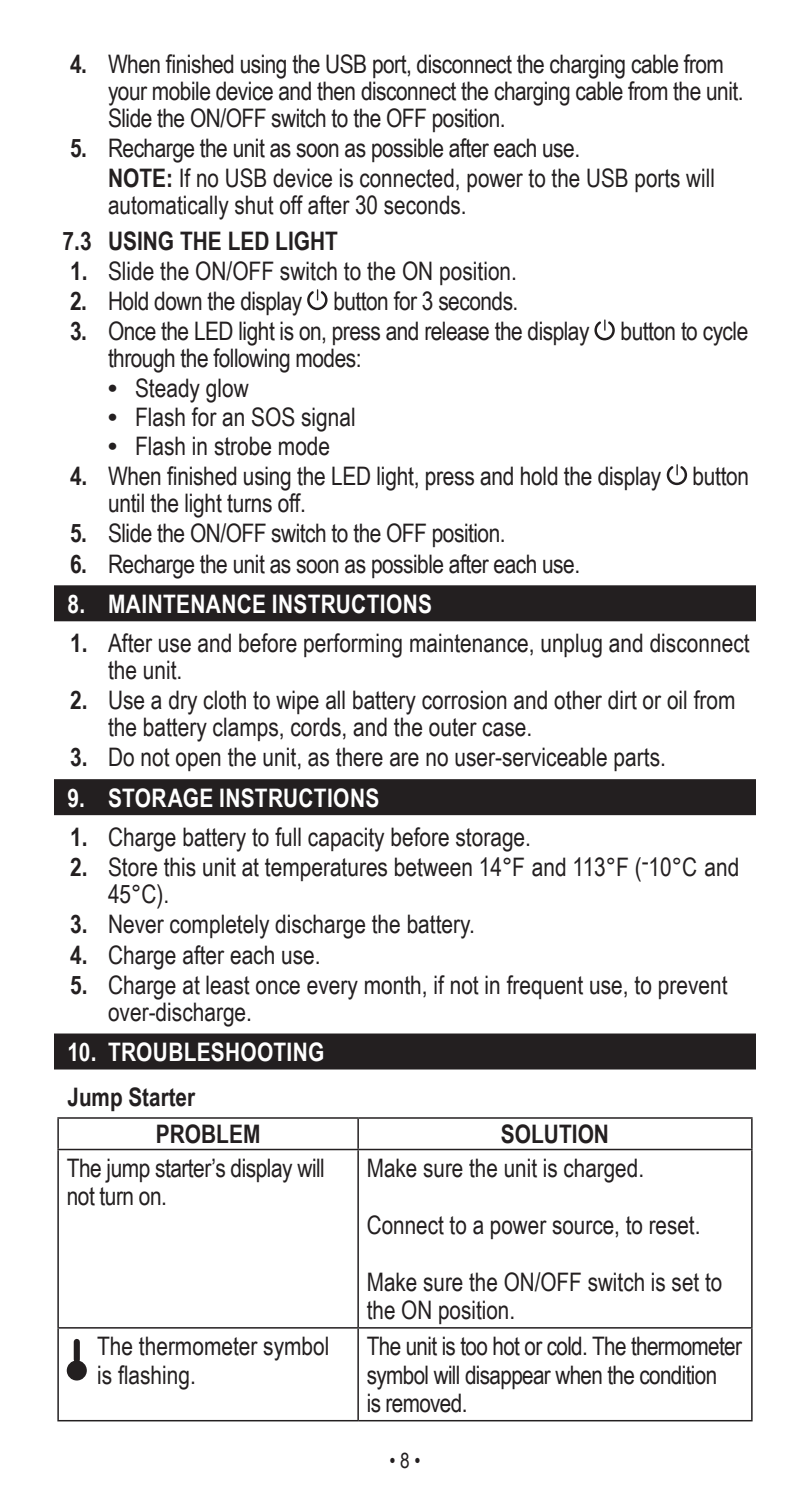
<style>
.page{position:relative;width:810px;height:1512px;background:#fff}
.page>*{position:absolute;margin:0;border:0;box-sizing:border-box;transform-origin:0 0}
.BOLD_CAPS_no_bullet{font:25.5px/27px "Arial Narrow";color:#231f20}
.BOLD_CAPS_no_bullet-2{font:25.5px/27px "Arial Narrow";letter-spacing:-.02em;color:#231f20}
.Table_Body_Text{font:25.5px/28.5px "Arial Narrow";color:#231f20}
.Table_Body_Text-2{font:25.5px/28.5px "Arial Narrow";letter-spacing:-.025em;color:#231f20}
.t1{font:700 25.5px "Arial Narrow";letter-spacing:.01em;color:#fff}
.Table_Body_Text-3{font:25.5px/28.5px "Arial Narrow";letter-spacing:-.02em;color:#231f20}
.Table_Body_Text-4{font:700 25.5px "Arial Narrow";color:#231f20}
.Table_Header{font:700 25.5px "Arial Narrow";color:#231f20}
.t2{font:21px "Arial Narrow";color:#231f20}
.s1{font-weight:700}
.s2{font-family:"Arial";font-weight:700}
</style>
<div class="page">
<div style="left:54px;top:585px;width:702px;height:36px;background:#231f20"></div>
<div style="left:54px;top:779px;width:702px;height:36px;background:#231f20"></div>
<div style="left:54px;top:1034px;width:702px;height:36px;background:#231f20"></div>
<svg style="left:307px;top:289px;width:21px;height:21px"></svg>
<svg style="left:594px;top:319px;width:21px;height:21px"></svg>
<svg style="left:667px;top:464px;width:20px;height:21px"></svg>
<hr style="left:57px;top:1150px;width:2px;height:177px;background:#231f20">
<hr style="left:57px;top:1329px;width:2px;height:91px;background:#231f20">
<hr style="left:751px;top:1150px;width:2px;height:177px;background:#231f20">
<hr style="left:751px;top:1329px;width:2px;height:91px;background:#231f20">
<hr style="left:357px;top:1150px;width:2px;height:177px;background:#231f20">
<hr style="left:357px;top:1329px;width:2px;height:91px;background:#231f20">
<hr style="left:57px;top:1327px;width:301px;height:2px;background:#231f20">
<hr style="left:358px;top:1327px;width:395px;height:2px;background:#231f20">
<hr style="left:57px;top:1420px;width:301px;height:1px;background:#231f20">
<hr style="left:358px;top:1420px;width:395px;height:1px;background:#231f20">
<hr style="left:57px;top:1117px;width:301px;height:2px;background:#231f20">
<hr style="left:57px;top:1119px;width:2px;height:30px;background:#231f20">
<hr style="left:358px;top:1117px;width:395px;height:2px;background:#231f20">
<hr style="left:357px;top:1119px;width:2px;height:30px;background:#231f20">
<hr style="left:751px;top:1119px;width:2px;height:30px;background:#231f20">
<hr style="left:57px;top:1149px;width:301px;height:1px;background:#231f20">
<hr style="left:358px;top:1149px;width:395px;height:1px;background:#231f20">
<div style="left:67px;top:1360px;width:20px;height:21px;background:#231f20;border-radius:50%"></div>
<div style="left:74px;top:1342px;width:6px;height:18px;background:#231f20"></div>
<p class="BOLD_CAPS_no_bullet-2" style="left:108px;top:49px;width:637px;text-indent:-38px"><span class="s1">4.</span> When finished using the USB port, disconnect the charging cable from your mobile device and then disconnect the charging cable from the unit.<br>Slide the ON/OFF switch to the OFF position.</p>
<p class="BOLD_CAPS_no_bullet-2" style="left:70px;top:133px;width:511px"><span class="s1">5.</span> Recharge the unit as soon as possible after each use.</p>
<p class="BOLD_CAPS_no_bullet" style="left:108px;top:164px;width:609px"><span class="s1">NOTE:</span> If no USB device is connected, power to the USB ports will automatically shut off after 30 seconds.</p>
<p class="Table_Body_Text-4" style="left:63px;top:221px;width:277px">7.3 USING THE LED LIGHT</p>
<p class="BOLD_CAPS_no_bullet" style="left:70px;top:256px;width:448px"><span class="s1">1.</span> Slide the ON/OFF switch to the ON position.</p>
<p class="BOLD_CAPS_no_bullet-2" style="left:70px;top:287px;width:450px"><span class="s1">2.</span> Hold down the display button for 3 seconds.</p>
<p class="BOLD_CAPS_no_bullet-2" style="left:108px;top:317px;width:642px;text-indent:-38px"><span class="s1">3.</span> Once the LED light is on, press and release the display button to cycle through the following modes:</p>
<p class="BOLD_CAPS_no_bullet" style="left:108px;top:373px;width:142px"><span class="s2">•</span> Steady glow</p>
<p class="BOLD_CAPS_no_bullet" style="left:108px;top:402px;width:249px"><span class="s2">•</span> Flash for an SOS signal</p>
<p class="BOLD_CAPS_no_bullet" style="left:108px;top:431px;width:224px"><span class="s2">•</span> Flash in strobe mode</p>
<p class="BOLD_CAPS_no_bullet" style="left:108px;top:462px;width:643px;text-indent:-38px"><span class="s1">4.</span> When finished using the LED light, press and hold the display button until the light turns off.</p>
<p class="BOLD_CAPS_no_bullet-2" style="left:70px;top:519px;width:437px"><span class="s1">5.</span> Slide the ON/OFF switch to the OFF position.</p>
<p class="BOLD_CAPS_no_bullet-2" style="left:70px;top:549px;width:511px"><span class="s1">6.</span> Recharge the unit as soon as possible after each use.</p>
<p class="t1" style="left:68px;top:585px;width:366px">8. MAINTENANCE INSTRUCTIONS</p>
<p class="BOLD_CAPS_no_bullet" style="left:108px;top:629px;width:643px;text-indent:-38px"><span class="s1">1.</span> After use and before performing maintenance, unplug and disconnect the unit.</p>
<p class="BOLD_CAPS_no_bullet" style="left:108px;top:686px;width:629px;text-indent:-38px"><span class="s1">2.</span> Use a dry cloth to wipe all battery corrosion and other dirt or oil from the battery clamps, cords, and the outer case.</p>
<p class="BOLD_CAPS_no_bullet" style="left:70px;top:743px;width:597px"><span class="s1">3.</span> Do not open the unit, as there are no user-serviceable parts.</p>
<p class="t1" style="left:68px;top:779px;width:313px">9. STORAGE INSTRUCTIONS</p>
<p class="BOLD_CAPS_no_bullet" style="left:70px;top:822px;width:462px"><span class="s1">1.</span> Charge battery to full capacity before storage.</p>
<p class="BOLD_CAPS_no_bullet" style="left:108px;top:853px;width:633px;text-indent:-38px"><span class="s1">2.</span> Store this unit at temperatures between 14°F and 113°F (-10°C and<br>45°C).</p>
<p class="BOLD_CAPS_no_bullet" style="left:70px;top:910px;width:406px"><span class="s1">3.</span> Never completely discharge the battery.</p>
<p class="BOLD_CAPS_no_bullet" style="left:70px;top:940px;width:252px"><span class="s1">4.</span> Charge after each use.</p>
<p class="BOLD_CAPS_no_bullet" style="left:108px;top:970px;width:621px;text-indent:-38px"><span class="s1">5.</span> Charge at least once every month, if not in frequent use, to prevent over-discharge.</p>
<p class="t1" style="left:68px;top:1033px;width:258px">10. TROUBLESHOOTING</p>
<p class="Table_Body_Text-4" style="left:68px;top:1078px;width:129px">Jump Starter</p>
<p class="Table_Header" style="left:156px;top:1115px;width:106px">PROBLEM</p>
<p class="Table_Header" style="left:501px;top:1115px;width:110px">SOLUTION</p>
<p class="Table_Body_Text-3" style="left:67px;top:1153px;width:260px">The jump starter’s display will not turn on.</p>
<p class="Table_Body_Text" style="left:367px;top:1153px;width:279px">Make sure the unit is charged.</p>
<p class="Table_Body_Text" style="left:367px;top:1210px;width:335px">Connect to a power source, to reset.</p>
<p class="Table_Body_Text" style="left:367px;top:1267px;width:357px">Make sure the ON/OFF switch is set to the ON position.</p>
<p class="Table_Body_Text" style="left:97px;top:1331px;width:234px">The thermometer symbol is flashing.</p>
<p class="Table_Body_Text-2" style="left:367px;top:1331px;width:377px">The unit is too hot or cold. The thermometer symbol will disappear when the condition<br>is removed.</p>
<p class="t2" style="left:389px;top:1445px;width:33px">• 8 •</p>
</div>
